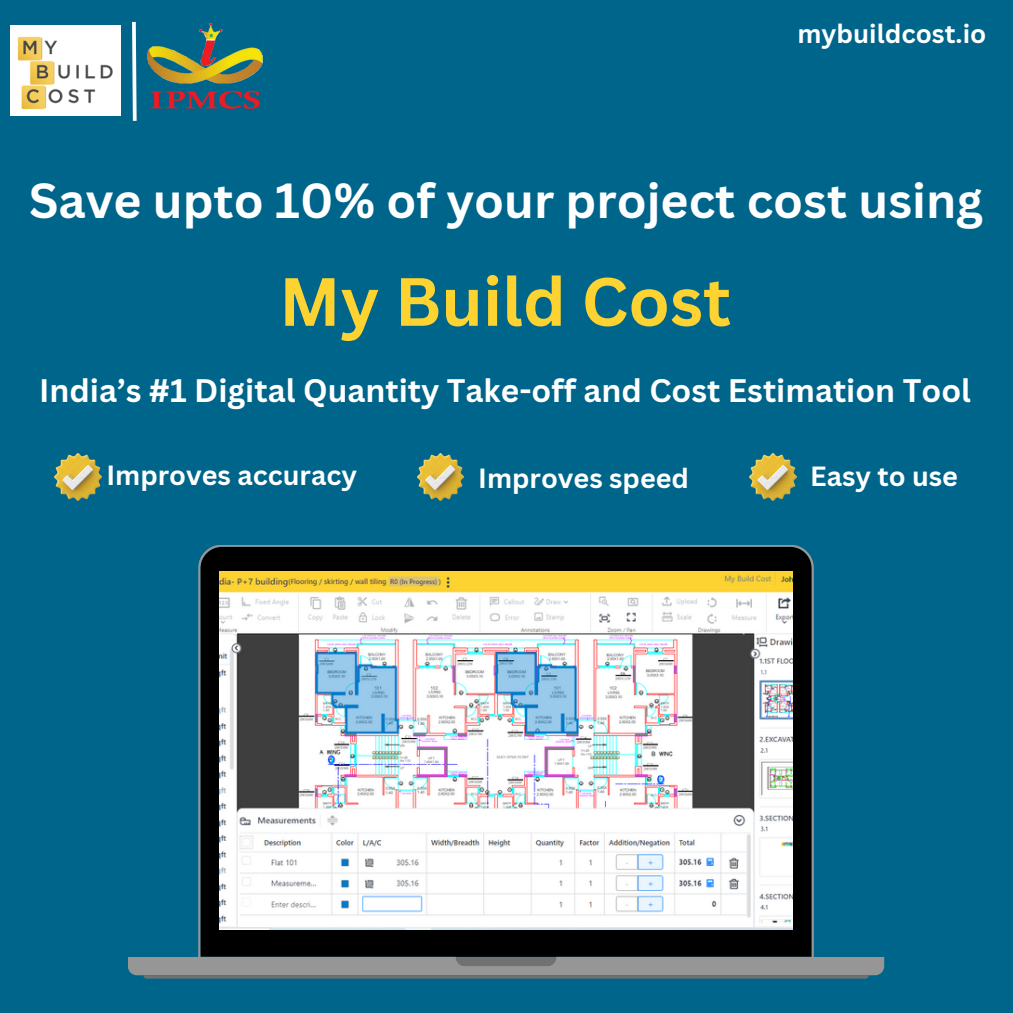
<style>
.page{position:relative;width:1013px;height:1013px;background:#fff}
.page>*{position:absolute;margin:0;border:0;box-sizing:border-box;transform-origin:0 0}
.t1{font:700 66.62px "Canva Sans";color:#fdd332}
.t2{font:700 47.88px "Canva Sans";color:#fff}
.t3{font:700 31.62px "Canva Sans";color:#fff}
.t4{font:700 27px "Canva Sans";color:#fff}
.t5{font:700 25.88px "Canva Sans";color:#fff}
</style>
<div class="page">
<div style="left:0;top:0;width:1012px;height:1012px;background:#00658a"></div>
<svg style="left:132px;top:21px;width:5px;height:100px"></svg>
<img style="left:148px;top:22px;width:115px;height:87px">
<div style="left:11px;top:25px;width:110px;height:90px;background:#fff"></div>
<img style="left:14px;top:36px;width:104px;height:80px">
<svg style="left:128px;top:545px;width:756px;height:430px"></svg>
<svg style="left:456px;top:956px;width:100px;height:10px"></svg>
<svg style="left:143px;top:975px;width:725px;height:3px;background:#6b7073"></svg>
<img style="left:219px;top:571px;width:573px;height:358px">
<img style="left:55px;top:453px;width:47px;height:47px">
<img style="left:417px;top:453px;width:47px;height:47px">
<img style="left:749px;top:453px;width:47px;height:47px">
<p class="t5" style="left:797px;top:16px;width:190px">mybuildcost.io</p>
<p class="t2" style="left:29px;top:167px;width:955px">Save upto 10% of your project cost using</p>
<p class="t1" style="left:279px;top:254px;width:453px">My Build Cost</p>
<p class="t3" style="left:39px;top:368px;width:933px">India’s #1 Digital Quantity Take-off and Cost Estimation Tool</p>
<p class="t4" style="left:106px;top:455px;width:252px">Improves accuracy</p>
<p class="t4" style="left:478px;top:459px;width:212px">Improves speed</p>
<p class="t4" style="left:810px;top:457px;width:149px">Easy to use</p>
</div>
